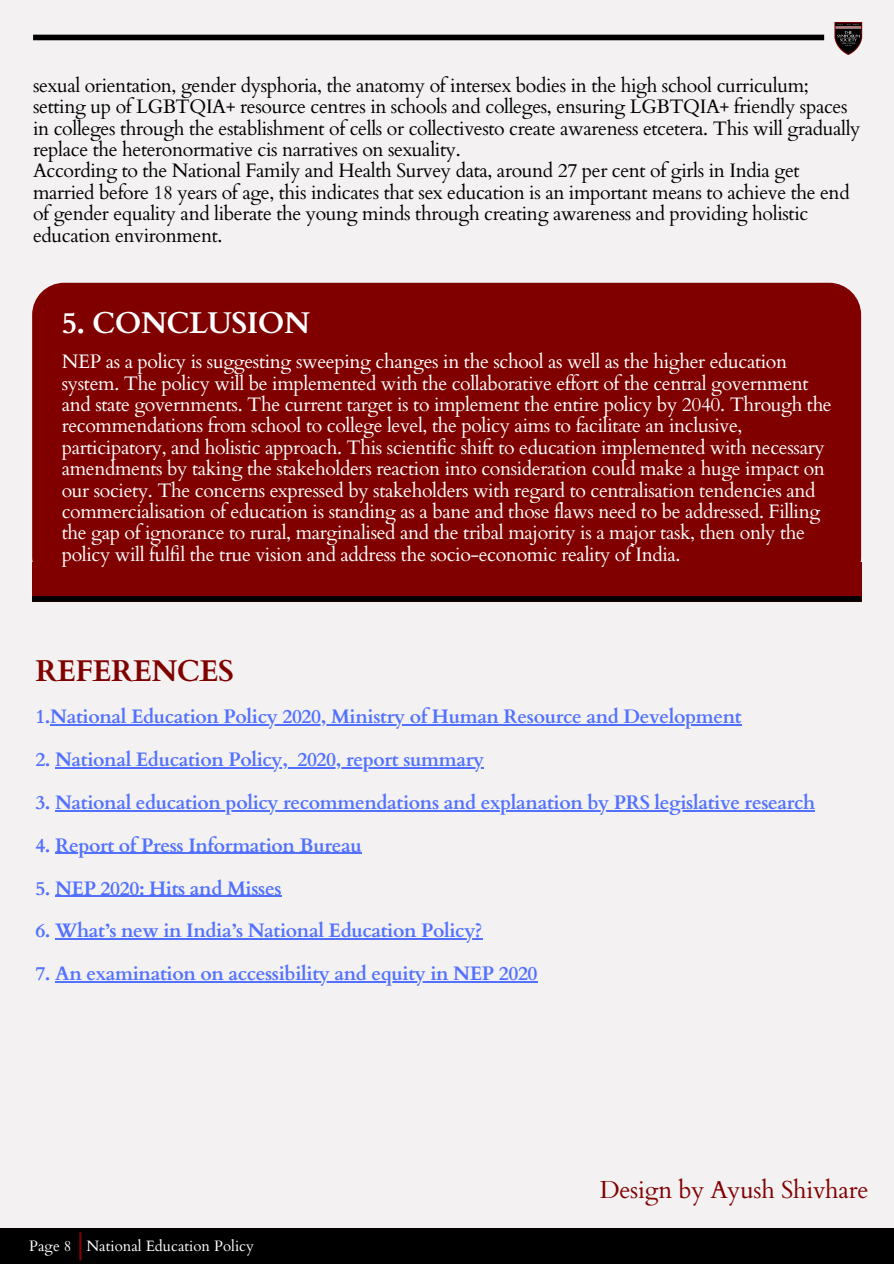
<style>
.page{position:relative;width:894px;height:1264px;background:#fff}
.page>*{position:absolute;margin:0;border:0;box-sizing:border-box;transform-origin:0 0}
.t1{font:700 30px "Cardo";letter-spacing:-.02em;color:#fff}
.t2{font:700 30px "Cardo";letter-spacing:-.02em;color:#800000}
.t3{font:24.45px "Cardo";letter-spacing:-.01em;color:#800000}
.t4{font:19.5px/21.5px "Cardo";letter-spacing:-.02em;color:#fff}
.t5{font:19.5px/21.5px "Cardo";letter-spacing:-.02em;color:#000}
.t6{font:700 19.5px "Cardo";letter-spacing:-.02em;color:#5271ff}
.t7{font:15px "Cardo";color:#fff}
</style>
<div class="page">
<div style="left:0;top:0;width:893px;height:1263px;background:#f3f1f1"></div>
<div style="left:33px;top:35px;width:790px;height:5px;background:#000"></div>
<img style="left:834px;top:22px;width:28px;height:33px">
<div style="left:0;top:1228px;width:893px;height:35px;background:#000"></div>
<hr style="left:79px;top:1232px;width:2px;height:28px;background:#800000">
<div style="left:32px;top:283px;width:828px;height:305px;background:#800000;border-radius:32px"></div>
<div style="left:32px;top:562px;width:829px;height:40px;background:#800000"></div>
<div style="left:32px;top:596px;width:829px;height:5px;background:#000"></div>
<hr style="left:50px;top:724px;width:691px;height:1px;background:#5271ff">
<hr style="left:55px;top:767px;width:232px;height:1px;background:#5271ff">
<hr style="left:297px;top:767px;width:186px;height:1px;background:#5271ff">
<hr style="left:55px;top:810px;width:759px;height:1px;background:#5271ff">
<hr style="left:55px;top:852px;width:306px;height:2px;background:#5271ff">
<hr style="left:55px;top:895px;width:226px;height:1px;background:#5271ff">
<hr style="left:55px;top:938px;width:427px;height:1px;background:#5271ff">
<hr style="left:55px;top:981px;width:482px;height:1px;background:#5271ff">
<p class="t5" style="left:33px;top:75px;width:828px">sexual orientation, gender dysphoria, the anatomy of intersex bodies in the high school curriculum; setting up of LGBTQIA+ resource centres in schools and colleges, ensuring LGBTQIA+ friendly spaces in colleges through the establishment of cells or collectivesto create awareness etcetera. This will gradually replace the heteronormative cis narratives on sexuality.</p>
<p class="t5" style="left:33px;top:161px;width:817px">According to the National Family and Health Survey data, around 27 per cent of girls in India get married before 18 years of age, this indicates that sex education is an important means to achieve the end of gender equality and liberate the young minds through creating awareness and providing holistic education environment.</p>
<p class="t1" style="left:62px;top:304px;width:250px">5. CONCLUSION</p>
<p class="t4" style="left:62px;top:351px;width:771px">NEP as a policy is suggesting sweeping changes in the school as well as the higher education system. The policy will be implemented with the collaborative effort of the central government and state governments. The current target is to implement the entire policy by 2040. Through the recommendations from school to college level, the policy aims to facilitate an inclusive, participatory, and holistic approach. This scientific shift to education implemented with necessary amendments by taking the stakeholders reaction into consideration could make a huge impact on our society. The concerns expressed by stakeholders with regard to centralisation tendencies and commercialisation of education is standing as a bane and those flaws need to be addressed. Filling the gap of ignorance to rural, marginalised and the tribal majority is a major task, then only the policy will fulfil the true vision and address the socio-economic reality of India.</p>
<p class="t2" style="left:35px;top:651px;width:200px">REFERENCES</p>
<p class="t6" style="left:35px;top:704px;width:707px">1.National Education Policy 2020, Ministry of Human Resource and Development</p>
<p class="t6" style="left:35px;top:746px;width:450px">2. National Education Policy, 2020, report summary</p>
<p class="t6" style="left:35px;top:789px;width:781px">3. National education policy recommendations and explanation by PRS legislative research</p>
<p class="t6" style="left:35px;top:832px;width:328px">4. Report of Press Information Bureau</p>
<p class="t6" style="left:35px;top:875px;width:248px">5. NEP 2020: Hits and Misses</p>
<p class="t6" style="left:35px;top:918px;width:448px">6. What’s new in India’s National Education Policy?</p>
<p class="t6" style="left:35px;top:960px;width:503px">7. An examination on accessibility and equity in NEP 2020</p>
<p class="t7" style="left:29px;top:1236px;width:44px">Page 8</p>
<p class="t7" style="left:86px;top:1236px;width:169px">National Education Policy</p>
<p class="t3" style="left:599px;top:1173px;width:270px">Design by Ayush Shivhare</p>
</div>
